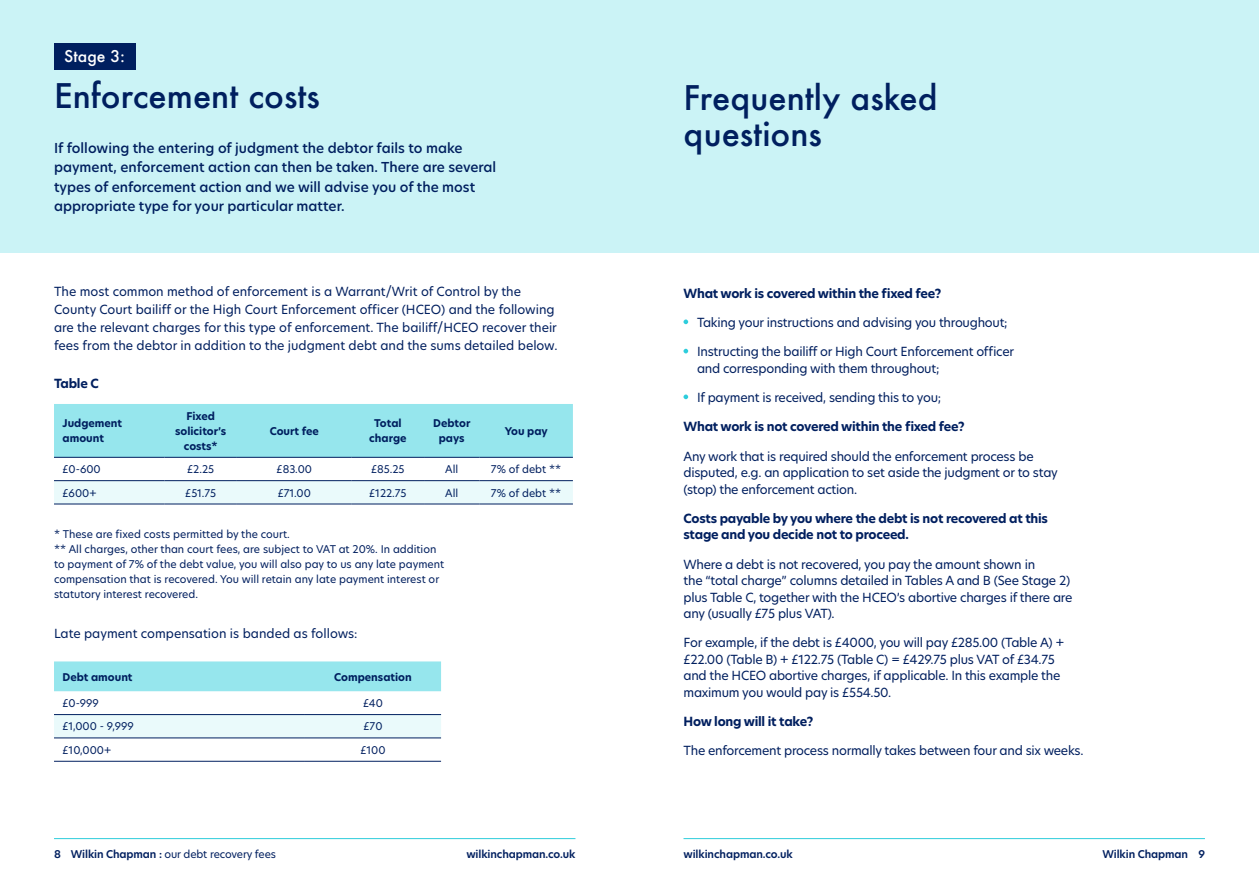
<style>
.page{position:relative;width:1259px;height:893px;background:#fff}
.page>*{position:absolute;margin:0;border:0;box-sizing:border-box;transform-origin:0 0}
.t1{font:500 33px/36px "Futura";color:#001f5f}
.t2{font:500 15.75px "Futura";letter-spacing:.005em;color:#fff}
.t3{font:500 13.5px/19.5px "New Hero";color:#001f5f}
.t4{font:12.3px/16.5px "New Hero";letter-spacing:-.02em;color:#001f5f}
.t5{font:12.3px/18px "New Hero";color:#001f5f}
.t6{font:700 12.3px/16.5px "New Hero";letter-spacing:-.02em;color:#001f5f}
.t7{font:10.5px/15px "New Hero";color:#001f5f}
.t8{font:700 10.5px/15px "New Hero";color:#001f5f;text-align:center}
.t9{font:600 10.5px "New Hero";letter-spacing:-.01em;color:#001f5f}
.s1{font-weight:600}
</style>
<div class="page">
<div style="left:0;top:0;width:1259px;height:252px;background:#cbf3f6"></div>
<svg style="left:683px;top:319px;width:5px;height:5px"></svg>
<svg style="left:683px;top:349px;width:5px;height:4px"></svg>
<svg style="left:683px;top:394px;width:5px;height:5px"></svg>
<div style="left:54px;top:43px;width:81px;height:27px;background:#001f5f"></div>
<div style="left:54px;top:404px;width:519px;height:53px;background:#96e6ed"></div>
<svg style="left:54px;top:481px;width:519px;height:23px"></svg>
<hr style="left:54px;top:457px;width:111px;height:1px;background:#001f5f">
<hr style="left:165px;top:457px;width:72px;height:1px;background:#001f5f">
<hr style="left:237px;top:457px;width:115px;height:1px;background:#001f5f">
<hr style="left:352px;top:457px;width:72px;height:1px;background:#001f5f">
<hr style="left:424px;top:457px;width:55px;height:1px;background:#001f5f">
<hr style="left:479px;top:457px;width:94px;height:1px;background:#001f5f">
<hr style="left:54px;top:480px;width:111px;height:1px;background:#001f5f">
<hr style="left:165px;top:480px;width:72px;height:1px;background:#001f5f">
<hr style="left:237px;top:480px;width:115px;height:1px;background:#001f5f">
<hr style="left:352px;top:480px;width:72px;height:1px;background:#001f5f">
<hr style="left:424px;top:480px;width:55px;height:1px;background:#001f5f">
<hr style="left:479px;top:480px;width:94px;height:1px;background:#001f5f">
<hr style="left:54px;top:504px;width:111px;height:1px;background:#001f5f">
<hr style="left:165px;top:504px;width:72px;height:1px;background:#001f5f">
<hr style="left:237px;top:504px;width:115px;height:1px;background:#001f5f">
<hr style="left:352px;top:504px;width:72px;height:1px;background:#001f5f">
<hr style="left:424px;top:504px;width:55px;height:1px;background:#001f5f">
<hr style="left:479px;top:504px;width:94px;height:1px;background:#001f5f">
<div style="left:54px;top:661px;width:387px;height:30px;background:#96e6ed"></div>
<svg style="left:54px;top:715px;width:387px;height:23px"></svg>
<hr style="left:54px;top:714px;width:251px;height:1px;background:#001f5f">
<hr style="left:305px;top:714px;width:136px;height:1px;background:#001f5f">
<hr style="left:54px;top:738px;width:251px;height:1px;background:#001f5f">
<hr style="left:305px;top:738px;width:136px;height:1px;background:#001f5f">
<hr style="left:54px;top:761px;width:251px;height:1px;background:#001f5f">
<hr style="left:305px;top:761px;width:136px;height:1px;background:#001f5f">
<hr style="left:54px;top:838px;width:521px;height:1px;background:#2ecddc">
<hr style="left:683px;top:838px;width:522px;height:1px;background:#2ecddc">
<p class="t2" style="left:64px;top:45px;width:62px">Stage 3:</p>
<h1 class="t1" style="left:54px;top:77px;width:267px">Enforcement costs</h1>
<p class="t3" style="left:54px;top:138px;width:444px">If following the entering of judgment the debtor fails to make payment, enforcement action can then be taken. There are several types of enforcement action and we will advise you of the most appropriate type for your particular matter.</p>
<p class="t5" style="left:54px;top:282px;width:505px">The most common method of enforcement is a Warrant/Writ of Control by the County Court bailiff or the High Court Enforcement officer (HCEO) and the following are the relevant charges for this type of enforcement. The bailiff/HCEO recover their fees from the debtor in addition to the judgment debt and the sums detailed below.</p>
<p class="t6" style="left:54px;top:375px;width:46px">Table C</p>
<p class="t8" style="left:63px;top:416px;width:61px;text-align:left">Judgement amount</p>
<p class="t8" style="left:175px;top:408px;width:53px">Fixed solicitor’s costs*</p>
<p class="t8" style="left:270px;top:423px;width:51px">Court fee</p>
<p class="t8" style="left:369px;top:416px;width:39px">Total charge</p>
<p class="t8" style="left:433px;top:416px;width:39px">Debtor pays</p>
<p class="t8" style="left:505px;top:423px;width:45px">You pay</p>
<p class="t7" style="left:63px;top:462px;width:40px">£0-600</p>
<p class="t7" style="left:187px;top:462px;width:29px">£2.25</p>
<p class="t7" style="left:277px;top:462px;width:37px">£83.00</p>
<p class="t7" style="left:371px;top:462px;width:35px">£85.25</p>
<p class="t7" style="left:445px;top:462px;width:15px">All</p>
<p class="t7" style="left:491px;top:462px;width:72px">7% of debt **</p>
<p class="t7" style="left:63px;top:485px;width:35px">£600+</p>
<p class="t7" style="left:185px;top:485px;width:32px">£51.75</p>
<p class="t7" style="left:278px;top:485px;width:35px">£71.00</p>
<p class="t7" style="left:369px;top:485px;width:39px">£122.75</p>
<p class="t7" style="left:445px;top:485px;width:15px">All</p>
<p class="t7" style="left:491px;top:485px;width:72px">7% of debt **</p>
<p class="t7" style="left:54px;top:526px;width:392px">* These are fixed costs permitted by the court.<br>** All charges, other than court fees, are subject to VAT at 20%. In addition to payment of 7% of the debt value, you will also pay to us any late payment compensation that is recovered. You will retain any late payment interest or statutory interest recovered.</p>
<p class="t5" style="left:54px;top:625px;width:305px">Late payment compensation is banded as follows:</p>
<p class="t8" style="left:63px;top:669px;width:72px">Debt amount</p>
<p class="t8" style="left:334px;top:669px;width:79px">Compensation</p>
<p class="t7" style="left:63px;top:696px;width:38px">£0-999</p>
<p class="t7" style="left:363px;top:696px;width:21px">£40</p>
<p class="t7" style="left:63px;top:719px;width:73px">£1,000 - 9,999</p>
<p class="t7" style="left:363px;top:719px;width:20px">£70</p>
<p class="t7" style="left:63px;top:742px;width:50px">£10,000+</p>
<p class="t7" style="left:360px;top:742px;width:27px">£100</p>
<h1 class="t1" style="left:683px;top:79px;width:256px">Frequently asked questions</h1>
<p class="t6" style="left:683px;top:285px;width:259px">What work is covered within the fixed fee?</p>
<p class="t4" style="left:697px;top:314px;width:312px">Taking your instructions and advising you throughout;</p>
<p class="t4" style="left:697px;top:343px;width:318px">Instructing the bailiff or High Court Enforcement officer and corresponding with them throughout;</p>
<p class="t4" style="left:697px;top:389px;width:246px">If payment is received, sending this to you;</p>
<p class="t6" style="left:683px;top:419px;width:283px">What work is not covered within the fixed fee?</p>
<p class="t4" style="left:683px;top:448px;width:376px">Any work that is required should the enforcement process be disputed, e.g. an application to set aside the judgment or to stay (stop) the enforcement action.</p>
<p class="t6" style="left:683px;top:510px;width:366px">Costs payable by you where the debt is not recovered at this stage and you decide not to proceed.</p>
<p class="t4" style="left:683px;top:556px;width:390px">Where a debt is not recovered, you pay the amount shown in<br>the “total charge” columns detailed in Tables A and B (See Stage 2) plus Table C, together with the HCEO’s abortive charges if there are any (usually £75 plus VAT).</p>
<p class="t4" style="left:683px;top:634px;width:382px">For example, if the debt is £4000, you will pay £285.00 (Table A) + £22.00 (Table B) + £122.75 (Table C) = £429.75 plus VAT of £34.75 and the HCEO abortive charges, if applicable. In this example the maximum you would pay is £554.50.</p>
<p class="t6" style="left:683px;top:713px;width:131px">How long will it take?</p>
<p class="t4" style="left:683px;top:742px;width:401px">The enforcement process normally takes between four and six weeks.</p>
<p class="t7" style="left:54px;top:846px;width:223px"><span class="s1">8 Wilkin Chapman :</span> our debt recovery fees</p>
<p class="t9" style="left:466px;top:847px;width:111px">wilkinchapman.co.uk</p>
<p class="t9" style="left:683px;top:847px;width:111px">wilkinchapman.co.uk</p>
<p class="t9" style="left:1102px;top:847px;width:104px">Wilkin Chapman 9</p>
</div>
